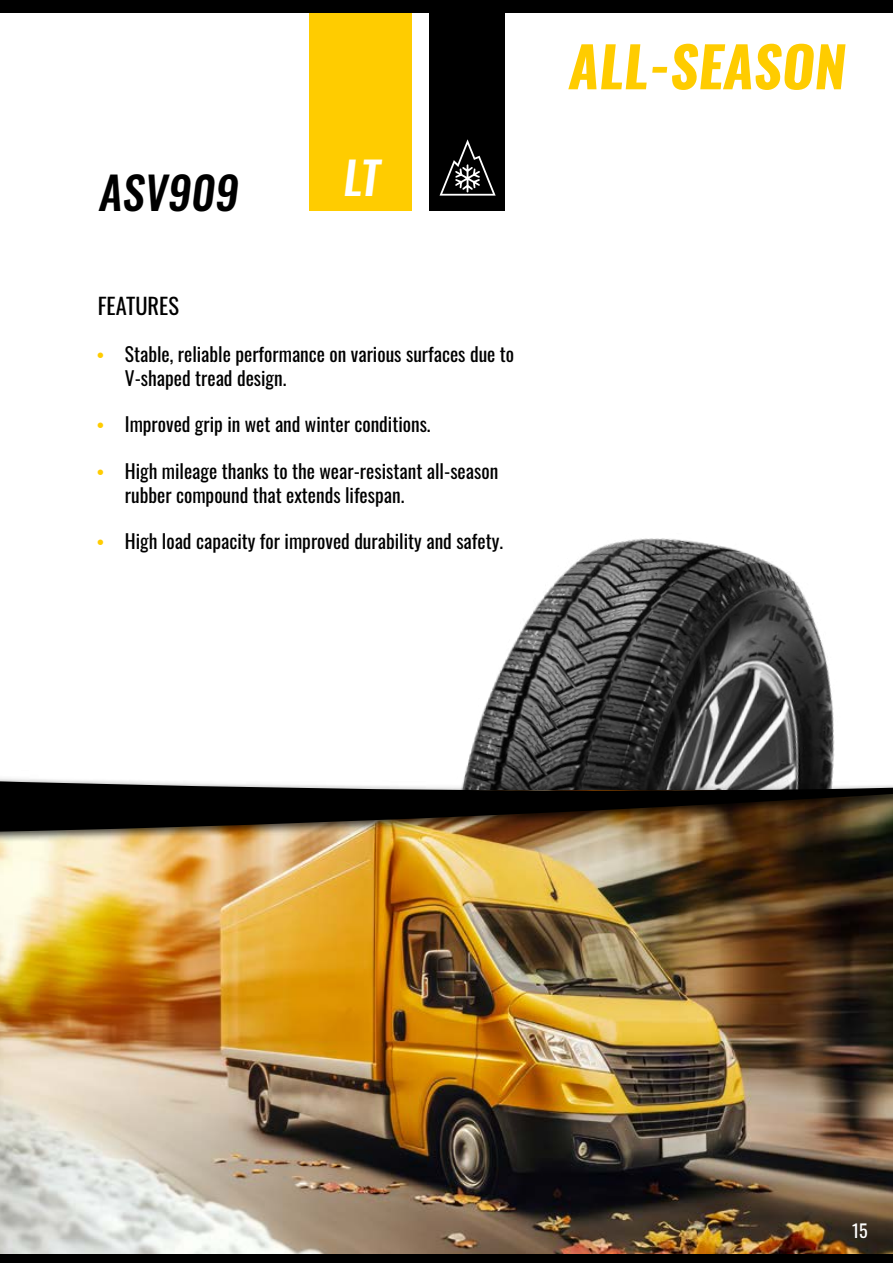
<style>
.page{position:relative;width:893px;height:1263px;background:#fff}
.page>*{position:absolute;margin:0;border:0;box-sizing:border-box;transform-origin:0 0}
.t1{font:700 55.5px "Oswald";color:#fc0}
.t2{font:500 51px "Oswald";color:#fff}
.t3{font:500 45px "Oswald";color:#000}
.t4{font:22.5px "Oswald";color:#000}
.t5{font:19.5px/23.4px "Oswald";color:#000}
.t6{font:18px "Oswald";color:#fff}
.s1{font-size:45px}
.s2{font-family:"Britannic";font-weight:700;color:#fc0}
</style>
<div class="page">
<img style="left:474px;top:538px;width:360px;height:202px">
<img style="left:0;top:872px;width:893px;height:382px">
<div style="left:0;top:1254px;width:893px;height:9px;background:#000"></div>
<div style="left:0;top:740px;width:893px;height:107px;background:#000;opacity:.75"></div>
<img style="left:0;top:746px;width:893px;height:126px">
<div style="left:309px;top:13px;width:102px;height:198px;background:#fc0"></div>
<div style="left:429px;top:0;width:76px;height:211px;background:#000"></div>
<svg style="left:439px;top:140px;width:57px;height:56px"></svg>
<div style="left:0;top:0;width:893px;height:13px;background:#000"></div>
<h3 class="t3" style="left:98px;top:169px;width:150px">ASV909</h3>
<h2 class="t2" style="left:325px;top:148px;width:84px">4x4<span class="s1">LT</span></h2>
<p class="t4" style="left:98px;top:286px;width:83px">FEATURES</p>
<p class="t5" style="left:125px;top:341px;width:391px;text-indent:-27px"><span class="s2">•</span> Stable, reliable performance on various surfaces due to<br>V-shaped tread design.</p>
<p class="t5" style="left:98px;top:411px;width:334px"><span class="s2">•</span> Improved grip in wet and winter conditions.</p>
<p class="t5" style="left:125px;top:458px;width:375px;text-indent:-27px"><span class="s2">•</span> High mileage thanks to the wear-resistant all-season rubber compound that extends lifespan.</p>
<p class="t5" style="left:98px;top:528px;width:407px"><span class="s2">•</span> High load capacity for improved durability and safety.</p>
<h1 class="t1" style="left:567px;top:38px;width:288px">ALL-SEASON</h1>
<p class="t6" style="left:852px;top:1214px;width:17px">15</p>
<p class="t6" style="left:857px;top:1221px;width:17px">15</p>
</div>
